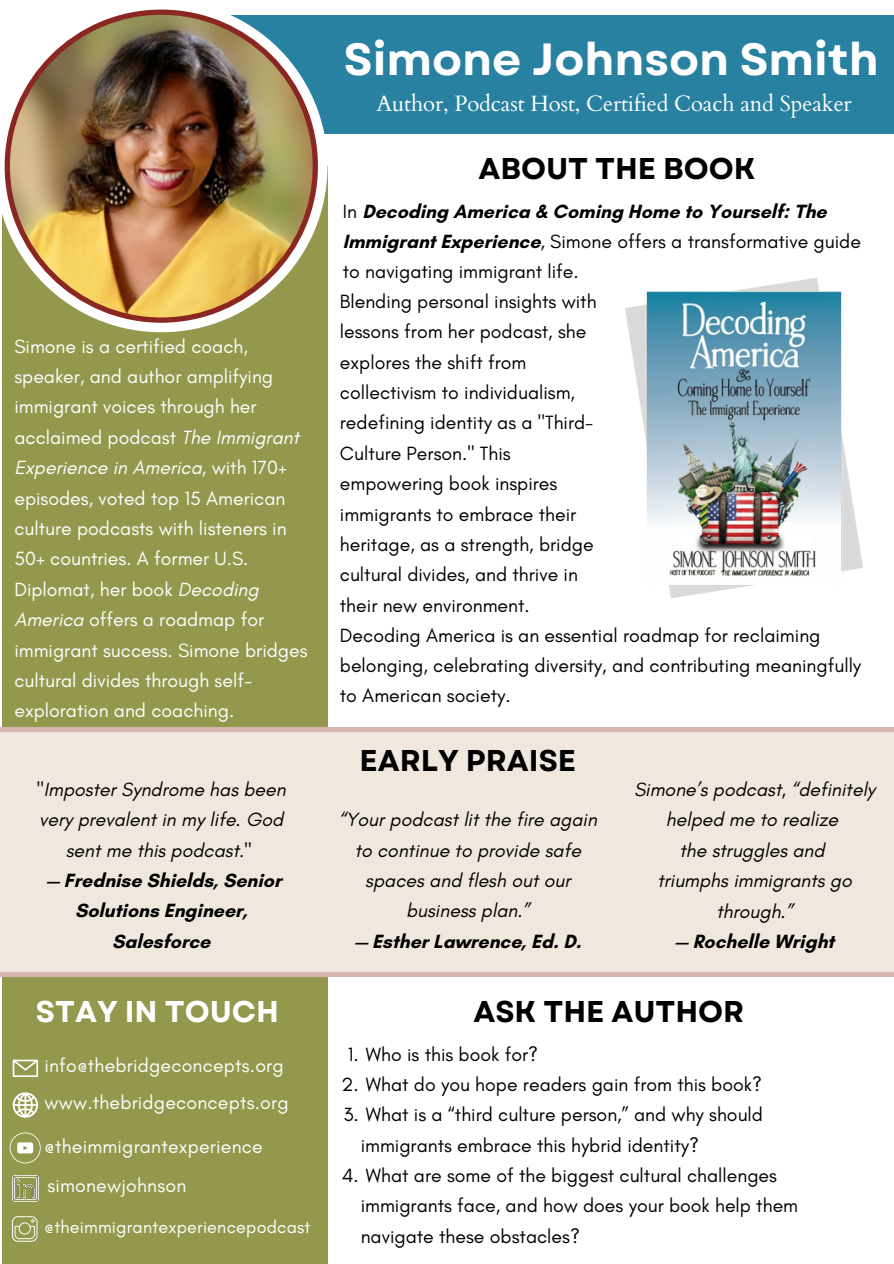
<style>
.page{position:relative;width:894px;height:1264px;background:#fff}
.page>*{position:absolute;margin:0;border:0;box-sizing:border-box;transform-origin:0 0}
.t1{font:700 45px "Garet";color:#fff}
.t2{font:700 30px "Garet";color:#000}
.t3{font:700 30px "Garet";color:#fff}
.t4{font:22.2px "Cardo";letter-spacing:-.005em;color:#fff}
.t5{font:19.5px/30.3px "Glacial Indifference";color:#000}
.t6{font:19.5px/30.3px "Glacial Indifference";color:#fff}
.t7{font:italic 19.5px/30.3px "Glacial Indifference";color:#000;text-align:center}
.t8{font:700 19.5px/30.3px "Glacial Indifference";color:#000;text-align:center}
.t9{font:18px "Glacial Indifference";letter-spacing:.01em;color:#fff}
.s1{font-style:italic}
.s2{font-weight:700}
</style>
<div class="page">
<div style="left:2px;top:166px;width:325px;height:1097px;background:#93984d"></div>
<div style="left:216px;top:15px;width:677px;height:118px;background:#2881a0"></div>
<img style="left:625px;top:277px;width:237px;height:322px">
<div style="left:0;top:727px;width:893px;height:249px;background:#f0e7de"></div>
<svg style="left:2px;top:9px;width:325px;height:323px"></svg>
<svg style="left:5px;top:10px;width:313px;height:313px;fill:#8a2723"></svg>
<img style="left:10px;top:15px;width:302px;height:302px;border-radius:50%">
<svg style="left:13px;top:1092px;width:25px;height:25px"></svg>
<svg style="left:13px;top:1059px;width:25px;height:18px"></svg>
<svg style="left:10px;top:1132px;width:31px;height:31px"></svg>
<img style="left:12px;top:1175px;width:26px;height:26px">
<svg style="left:12px;top:1216px;width:25px;height:25px"></svg>
<p class="t6" style="left:14px;top:331px;width:295px">Simone is a certified coach, speaker, and author amplifying immigrant voices through her acclaimed podcast <span class="s1">The Immigrant<br>Experience in America</span>, with 170+ episodes, voted top 15 American culture podcasts with listeners in<br>50+ countries. A former U.S.<br>Diplomat, her book <span class="s1">Decoding<br>America</span> offers a roadmap for immigrant success. Simone bridges cultural divides through self&shy;exploration and coaching.</p>
<p class="t7" style="left:37px;top:774px;width:250px">"Imposter Syndrome has been very prevalent in my life. God sent me this podcast."</p>
<p class="t8" style="left:46px;top:865px;width:237px">— Frednise Shields, Senior<br>Solutions Engineer,<br>Salesforce</p>
<p class="t3" style="left:36px;top:990px;width:244px">STAY IN TOUCH</p>
<p class="t6" style="left:44px;top:1050px;width:241px">info@thebridgeconcepts.org</p>
<h2 class="t6" style="left:44px;top:1086px;width:245px">www.thebridgeconcepts.org</h2>
<p class="t6" style="left:44px;top:1130px;width:220px">@theimmigrantexperience</p>
<p class="t6" style="left:47px;top:1169px;width:140px">simonewjohnson</p>
<p class="t9" style="left:44px;top:1215px;width:268px">@theimmigrantexperiencepodcast</p>
<p class="t1" style="left:344px;top:27px;width:536px">Simone Johnson Smith</p>
<p class="t4" style="left:376px;top:89px;width:476px">Author, Podcast Host, Certified Coach and Speaker</p>
<h2 class="t2" style="left:478px;top:147px;width:278px">ABOUT THE BOOK</h2>
<p class="t5" style="left:343px;top:196px;width:519px">In <span class="s2">Decoding America &amp; Coming Home to Yourself: The<br>Immigrant Experience</span>, Simone offers a transformative guide to navigating immigrant life.</p>
<h1 class="t5" style="left:340px;top:286px;width:258px">Blending personal insights with lessons from her podcast, she explores the shift from collectivism to individualism, redefining identity as a "Third-<br>Culture Person." This empowering book inspires immigrants to embrace their heritage, as a strength, bridge cultural divides, and thrive in their new environment.</h1>
<h3 class="t5" style="left:340px;top:619px;width:522px">Decoding America is an essential roadmap for reclaiming belonging, celebrating diversity, and contributing meaningfully to American society.</h3>
<p class="t2" style="left:359px;top:739px;width:218px">EARLY PRAISE</p>
<p class="t7" style="left:338px;top:804px;width:260px">“Your podcast lit the fire again to continue to provide safe spaces and flesh out our business plan.”</p>
<p class="t8" style="left:354px;top:925px;width:228px">— Esther Lawrence, Ed. D.</p>
<p class="t7" style="left:634px;top:774px;width:243px">Simone’s podcast, “definitely helped me to realize</p>
<p class="t7" style="left:679px;top:834px;width:147px">the struggles and</p>
<p class="t7" style="left:657px;top:865px;width:196px">triumphs immigrants go through.”</p>
<p class="t8" style="left:674px;top:926px;width:161px">— Rochelle Wright</p>
<p class="t2" style="left:473px;top:990px;width:272px">ASK THE AUTHOR</p>
<p class="t5" style="left:348px;top:1038px;width:191px">1. Who is this book for?</p>
<p class="t5" style="left:341px;top:1068px;width:422px">2. What do you hope readers gain from this book?</p>
<p class="t5" style="left:360px;top:1099px;width:404px;text-indent:-17px">3. What is a “third culture person,” and why should immigrants embrace this hybrid identity?</p>
<p class="t5" style="left:360px;top:1160px;width:439px;text-indent:-19px">4. What are some of the biggest cultural challenges immigrants face, and how does your book help them navigate these obstacles?</p>
</div>
